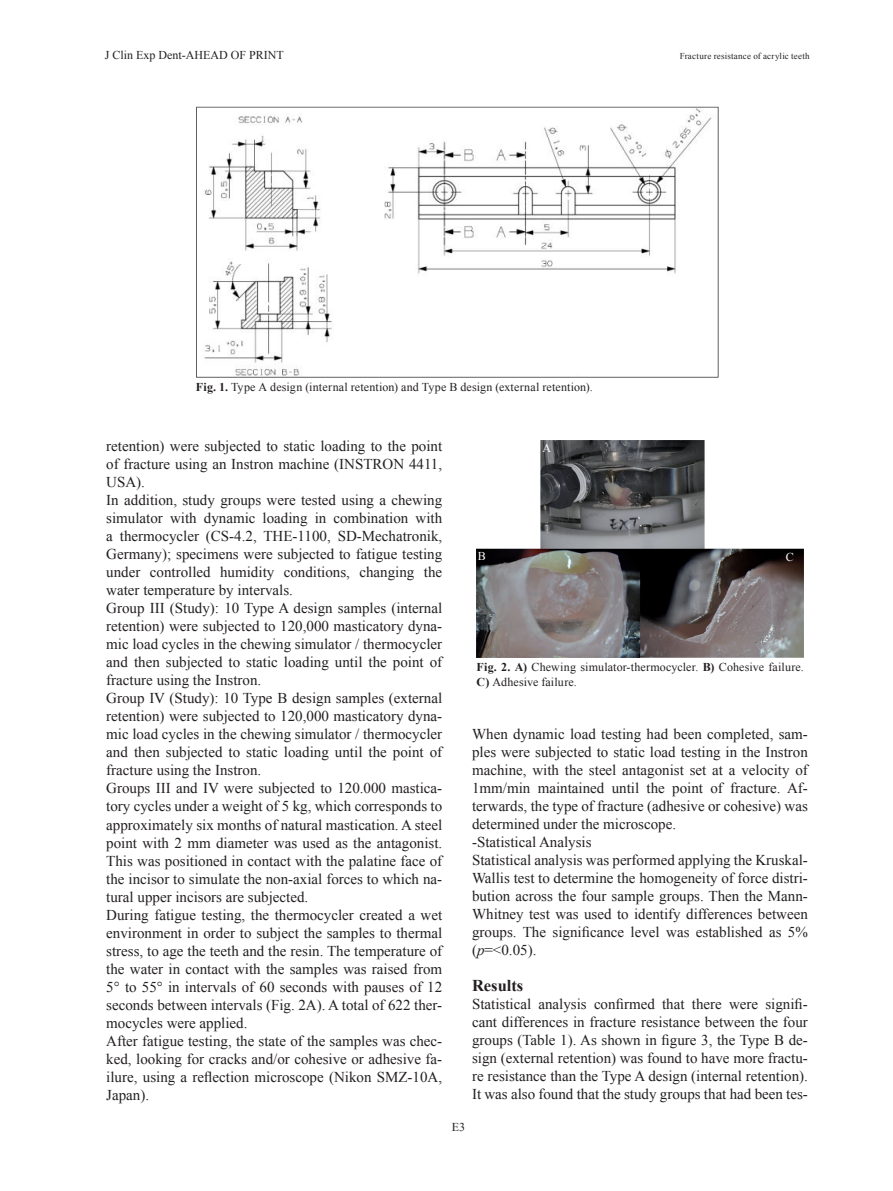
<style>
.page{position:relative;width:893px;height:1191px;background:#fff}
.page>*{position:absolute;margin:0;border:0;box-sizing:border-box;transform-origin:0 0}
._08__Encabezado_Apar{font:700 16.5px "Times New Roman";color:#231f20}
._09__TEXTO{font:15px/18px "Times New Roman";color:#231f20;text-align:justify}
.t1{font:12px/14.4px "Times New Roman";letter-spacing:.01em;color:#231f20}
.t2{font:12px "Times New Roman";color:#fff}
.t3{font:9px "Times New Roman";letter-spacing:.025em;color:#231f20}
.s1{font-weight:700}
.s2{font-style:italic}
</style>
<div class="page">
<svg style="left:196px;top:107px;width:523px;height:271px"></svg>
<img style="left:476px;top:441px;width:328px;height:217px">
<p class="t1" style="left:105px;top:48px;width:180px">J Clin Exp Dent-AHEAD OF PRINT</p>
<p class="t3" style="left:680px;top:50px;width:131px">Fracture resistance of acrylic teeth</p>
<p class="t1" style="left:196px;top:380px;width:398px"><span class="s1">Fig. 1.</span> Type A design (internal retention) and Type B design (external retention).</p>
<p class="_09__TEXTO" style="left:106px;top:437px;width:337px">retention) were subjected to static loading to the point of fracture using an Instron machine (INSTRON 4411, USA).</p>
<p class="_09__TEXTO" style="left:106px;top:491px;width:337px">In addition, study groups were tested using a chewing simulator with dynamic loading in combination with a thermocycler (CS-4.2, THE-1100, SD-Mechatronik, Germany); specimens were subjected to fatigue testing under controlled humidity conditions, changing the water temperature by intervals.</p>
<p class="_09__TEXTO" style="left:106px;top:599px;width:337px">Group III (Study): 10 Type A design samples (internal retention) were subjected to 120,000 masticatory dyna&shy;mic load cycles in the chewing simulator / thermocycler and then subjected to static loading until the point of fracture using the Instron.</p>
<p class="_09__TEXTO" style="left:106px;top:689px;width:337px">Group IV (Study): 10 Type B design samples (external retention) were subjected to 120,000 masticatory dyna&shy;mic load cycles in the chewing simulator / thermocycler and then subjected to static loading until the point of fracture using the Instron.</p>
<p class="_09__TEXTO" style="left:106px;top:779px;width:337px">Groups III and IV were subjected to 120.000 mastica&shy;tory cycles under a weight of 5 kg, which corresponds to approximately six months of natural mastication. A steel point with 2 mm diameter was used as the antagonist.<br>This was positioned in contact with the palatine face of the incisor to simulate the non-axial forces to which na&shy;tural upper incisors are subjected.</p>
<p class="_09__TEXTO" style="left:106px;top:905px;width:337px">During fatigue testing, the thermocycler created a wet environment in order to subject the samples to thermal stress, to age the teeth and the resin. The temperature of the water in contact with the samples was raised from 5° to 55° in intervals of 60 seconds with pauses of 12 seconds between intervals (Fig. 2A). A total of 622 ther&shy;mocycles were applied.</p>
<p class="_09__TEXTO" style="left:106px;top:1031px;width:337px">After fatigue testing, the state of the samples was chec&shy;ked, looking for cracks and/or cohesive or adhesive fa&shy;ilure, using a reflection microscope (Nikon SMZ-10A, Japan).</p>
<p class="t2" style="left:543px;top:440px;width:10px">A</p>
<p class="t2" style="left:478px;top:548px;width:10px">B</p>
<p class="t2" style="left:786px;top:549px;width:10px">C</p>
<p class="t1" style="left:476px;top:660px;width:329px"><span class="s1">Fig. 2. A)</span> Chewing simulator-thermocycler. <span class="s1">B)</span> Cohesive failure.<br><span class="s1">C)</span> Adhesive failure.</p>
<p class="_09__TEXTO" style="left:472px;top:724px;width:337px">When dynamic load testing had been completed, sam&shy;ples were subjected to static load testing in the Instron machine, with the steel antagonist set at a velocity of 1mm/min maintained until the point of fracture. Af&shy;terwards, the type of fracture (adhesive or cohesive) was determined under the microscope.</p>
<p class="_09__TEXTO" style="left:472px;top:832px;width:121px">-Statistical Analysis</p>
<p class="_09__TEXTO" style="left:472px;top:850px;width:337px">Statistical analysis was performed applying the Kruskal-Wallis test to determine the homogeneity of force distri&shy;bution across the four sample groups. Then the Mann-Whitney test was used to identify differences between groups. The significance level was established as 5% (<span class="s2">p</span>=&lt;0.05).</p>
<p class="_08__Encabezado_Apar" style="left:472px;top:974px;width:53px">Results</p>
<p class="_09__TEXTO" style="left:472px;top:994px;width:337px">Statistical analysis confirmed that there were signifi&shy;cant differences in fracture resistance between the four groups (Table 1). As shown in figure 3, the Type B de&shy;sign (external retention) was found to have more fractu&shy;re resistance than the Type A design (internal retention).<br>It was also found that the study groups that had been tes-</p>
<p class="t1" style="left:452px;top:1119px;width:15px">E3</p>
</div>
